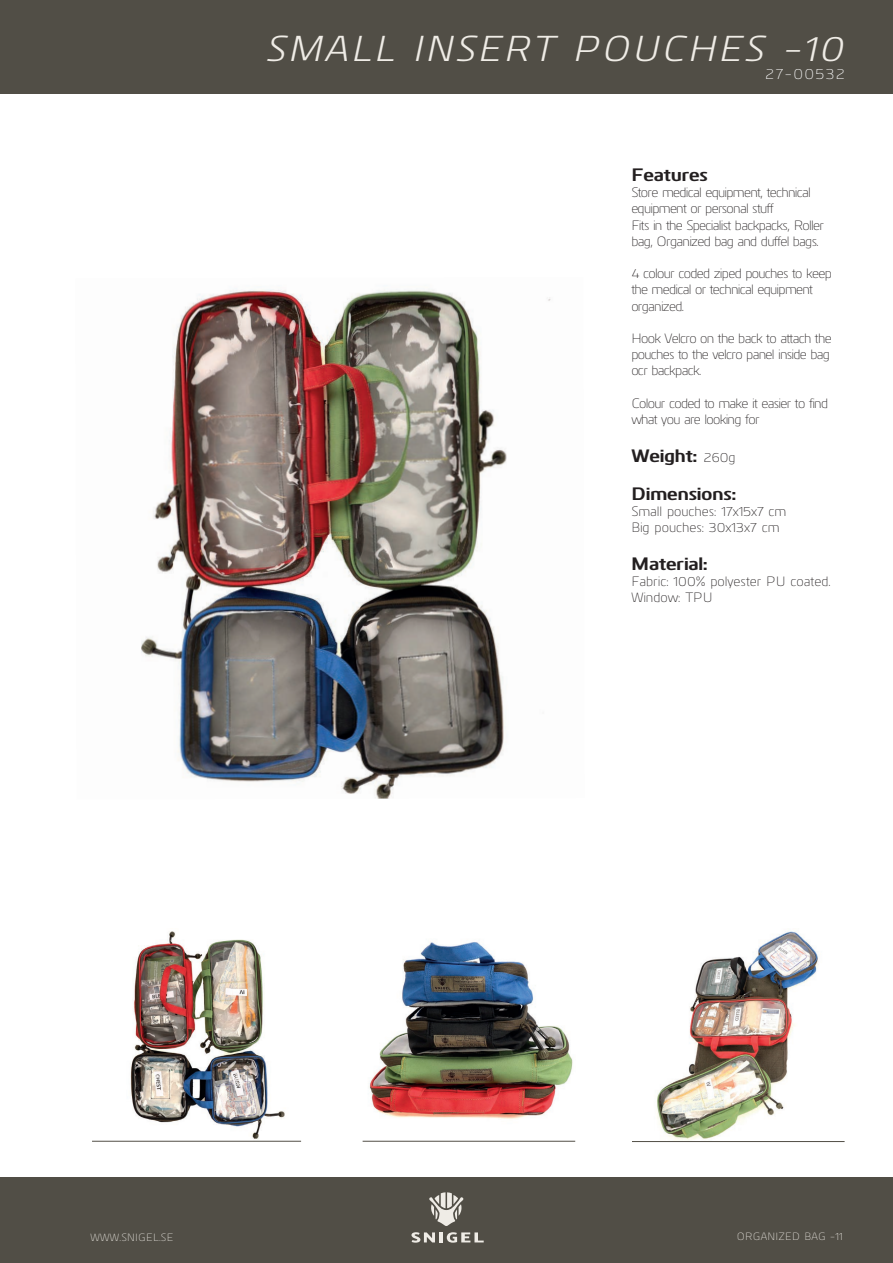
<style>
.page{position:relative;width:893px;height:1263px;background:#fff}
.page>*{position:absolute;margin:0;border:0;box-sizing:border-box;transform-origin:0 0}
.t1{font:italic 36px "Kuro";letter-spacing:.075em;color:#efece6}
.t2{font:700 18px/37.8px "Kuro";color:#231f20}
.t3{font:300 15px "Kuro";letter-spacing:.1em;color:#fff}
.t4{font:300 13.5px/16.2px "Kuro";letter-spacing:-.05em;color:#231f20}
.t5{font:300 13.5px/16.2px "Kuro";color:#231f20}
.t6{font:300 10.5px "Kuro";letter-spacing:.025em;color:#efece6}
.s1{font-weight:300;font-size:13.5px}
</style>
<div class="page">
<div style="left:1px;top:0;width:892px;height:94px;background:#514e46"></div>
<div style="left:0;top:1178px;width:893px;height:85px;background:#514e46"></div>
<svg style="left:429px;top:1192px;width:35px;height:34px"></svg>
<svg style="left:411px;top:1232px;width:73px;height:11px"></svg>
<img style="left:368px;top:942px;width:205px;height:177px">
<img style="left:141px;top:289px;width:410px;height:510px">
<img style="left:92px;top:931px;width:209px;height:210px">
<hr style="left:92px;top:1141px;width:209px;height:1px;background:#514e46">
<img style="left:656px;top:931px;width:163px;height:210px">
<hr style="left:632px;top:1141px;width:213px;height:1px;background:#514e46">
<hr style="left:363px;top:1141px;width:212px;height:1px;background:#514e46">
<h1 class="t1" style="left:268px;top:22px;width:579px">SMALL INSERT POUCHES -10</h1>
<p class="t3" style="left:766px;top:63px;width:81px">27-00532</p>
<h2 class="t2" style="left:631px;top:155px;width:78px">Features</h2>
<p class="t4" style="left:631px;top:184px;width:194px">Store medical equipment, technical equipment or personal stuff<br>Fits in the Specialist backpacks, Roller bag, Organized bag and duffel bags.</p>
<p class="t4" style="left:631px;top:265px;width:202px">4 colour coded ziped pouches to keep the medical or technical equipment organized.</p>
<p class="t4" style="left:631px;top:329px;width:202px">Hook Velcro on the back to attach the pouches to the velcro panel inside bag ocr backpack.</p>
<p class="t4" style="left:631px;top:394px;width:198px">Colour coded to make it easier to find what you are looking for</p>
<h2 class="t2" style="left:631px;top:435px;width:106px">Weight: <span class="s1">260g<br></span>Dimensions:</h2>
<p class="t5" style="left:631px;top:502px;width:157px">Small pouches: 17x15x7 cm<br>Big pouches: 30x13x7 cm</p>
<h2 class="t2" style="left:631px;top:543px;width:78px">Material:</h2>
<p class="t5" style="left:631px;top:572px;width:201px">Fabric: 100% polyester PU coated.<br>Window: TPU</p>
<p class="t6" style="left:91px;top:1229px;width:84px">WWW.SNIGEL.SE</p>
<p class="t6" style="left:737px;top:1229px;width:108px">ORGANIZED BAG -11</p>
</div>
